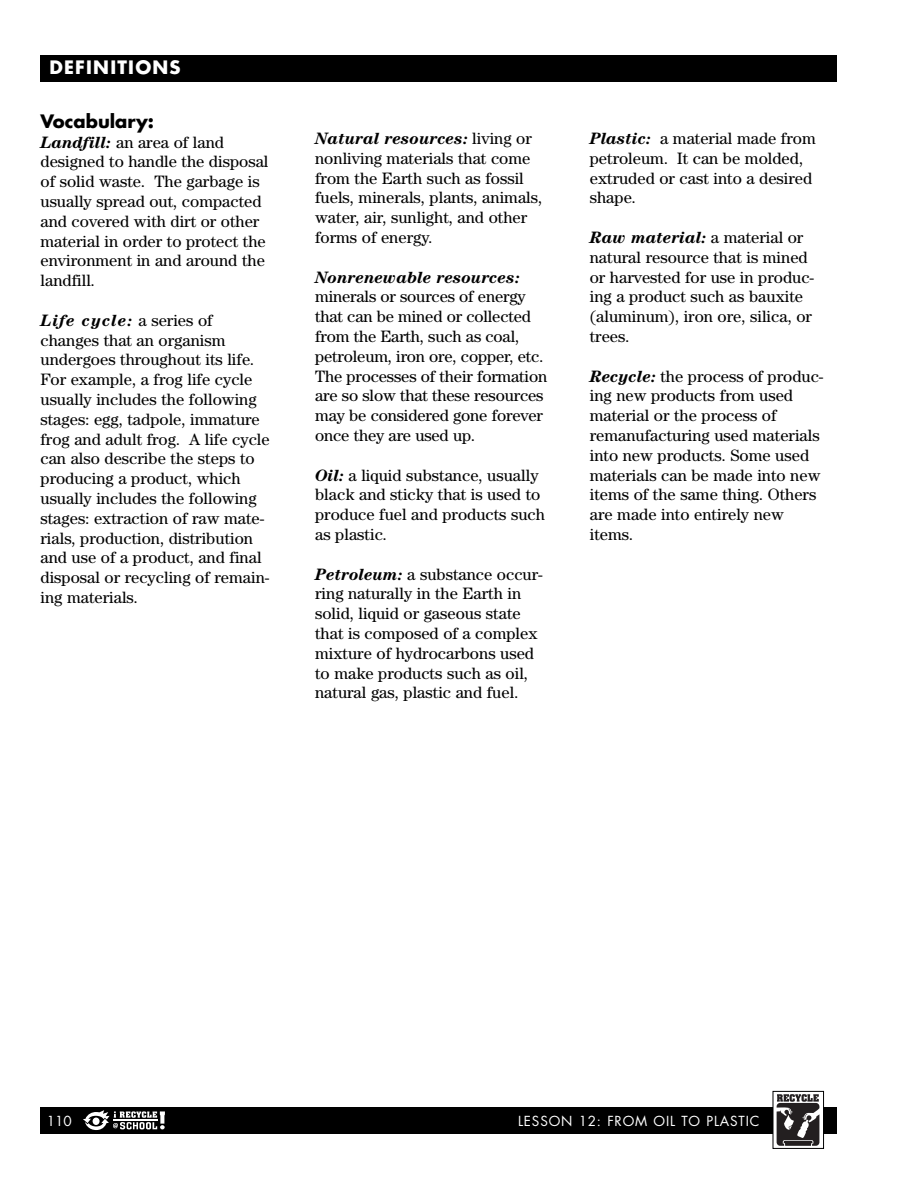
<style>
.page{position:relative;width:918px;height:1188px;background:#fff}
.page>*{position:absolute;margin:0;border:0;box-sizing:border-box;transform-origin:0 0}
.t1{font:700 18px "Futura";letter-spacing:.07em;color:#fff}
.t2{font:700 18px "Futura";color:#000}
.t3{font:16.5px/19.8px "Century";color:#000}
.t4{font:italic 700 16.5px "Century";color:#000}
.t5{font:13.5px "Futura";letter-spacing:.06em;color:#fff}
.s1{font-weight:700;font-style:italic}
</style>
<div class="page">
<div style="left:41px;top:55px;width:796px;height:27px;background:#000"></div>
<div style="left:41px;top:1107px;width:796px;height:27px;background:#000"></div>
<svg style="left:83px;top:1110px;width:82px;height:20px"></svg>
<svg style="left:775px;top:1105px;width:47px;height:39px"></svg>
<svg style="left:777px;top:1094px;width:42px;height:52px;background:#585556"></svg>
<div style="left:773px;top:1091px;width:51px;height:58px;border:1px solid #000"></div>
<p class="t1" style="left:49px;top:59px;width:133px">DEFINITIONS</p>
<p class="t2" style="left:40px;top:113px;width:115px">Vocabulary:</p>
<p class="t3" style="left:40px;top:133px;width:230px"><span class="s1">Landfill:</span> an area of land designed to handle the disposal of solid waste. The garbage is usually spread out, compacted and covered with dirt or other material in order to protect the environment in and around the landfill.</p>
<p class="t3" style="left:40px;top:312px;width:231px"><span class="s1">Life cycle:</span> a series of changes that an organism undergoes throughout its life.<br>For example, a frog life cycle usually includes the following stages: egg, tadpole, immature frog and adult frog. A life cycle can also describe the steps to producing a product, which usually includes the following stages: extraction of raw mate&shy;rials, production, distribution and use of a product, and final disposal or recycling of remain&shy;ing materials.</p>
<p class="t3" style="left:315px;top:130px;width:229px"><span class="s1">Natural resources:</span> living or nonliving materials that come from the Earth such as fossil fuels, minerals, plants, animals, water, air, sunlight, and other forms of energy.</p>
<p class="t4" style="left:315px;top:271px;width:206px">Nonrenewable resources:</p>
<p class="t3" style="left:315px;top:288px;width:234px">minerals or sources of energy that can be mined or collected from the Earth, such as coal, petroleum, iron ore, copper, etc.<br>The processes of their formation are so slow that these resources may be considered gone forever once they are used up.</p>
<p class="t3" style="left:315px;top:466px;width:231px"><span class="s1">Oil:</span> a liquid substance, usually black and sticky that is used to produce fuel and products such as plastic.</p>
<p class="t3" style="left:315px;top:565px;width:229px"><span class="s1">Petroleum:</span> a substance occur&shy;ring naturally in the Earth in solid, liquid or gaseous state that is composed of a complex mixture of hydrocarbons used to make products such as oil, natural gas, plastic and fuel.</p>
<p class="t3" style="left:590px;top:130px;width:227px"><span class="s1">Plastic:</span> a material made from petroleum. It can be molded, extruded or cast into a desired shape.</p>
<p class="t3" style="left:590px;top:229px;width:226px"><span class="s1">Raw material:</span> a material or natural resource that is mined or harvested for use in produc&shy;ing a product such as bauxite (aluminum), iron ore, silica, or trees.</p>
<p class="t3" style="left:590px;top:367px;width:235px"><span class="s1">Recycle:</span> the process of produc&shy;ing new products from used material or the process of remanufacturing used materials into new products. Some used materials can be made into new items of the same thing. Others are made into entirely new items.</p>
<p class="t5" style="left:47px;top:1115px;width:26px">110</p>
<p class="t5" style="left:518px;top:1115px;width:243px">LESSON 12: FROM OIL TO PLASTIC</p>
</div>
